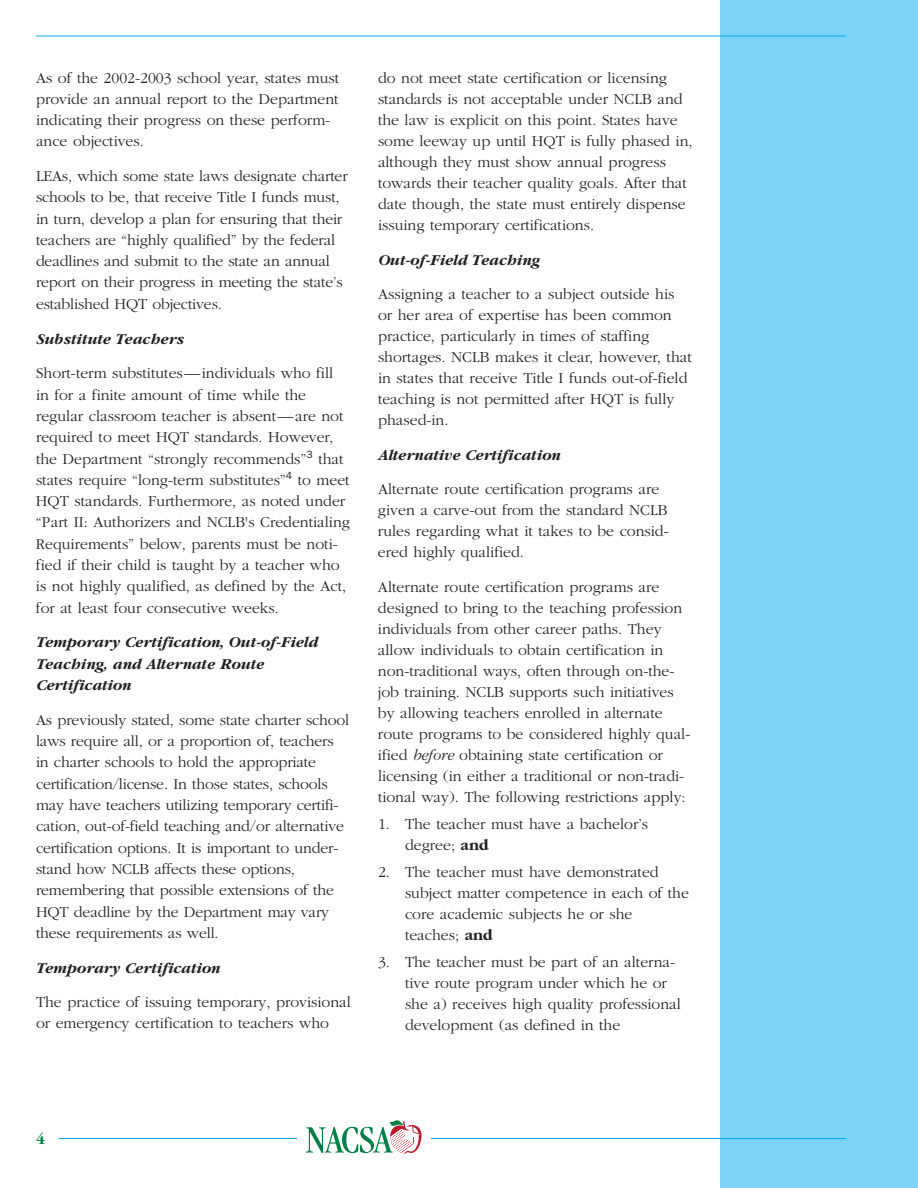
<style>
.page{position:relative;width:918px;height:1188px;background:#fff}
.page>*{position:absolute;margin:0;border:0;box-sizing:border-box;transform-origin:0 0}
.t1{font:300 15.75px/21px "Garamond";color:#231f20}
.t2{font:italic 700 15.75px/21.3px "Garamond";color:#231f20}
.t3{font:700 15.75px "Garamond";color:#007f46}
.s1{font-style:italic}
.s2{font-weight:700}
</style>
<div class="page">
<div style="left:720px;top:0;width:198px;height:1188px;background:#7cd3f6"></div>
<hr style="left:36px;top:36px;width:810px;height:1px;background:#00aeef">
<hr style="left:58px;top:1138px;width:788px;height:1px;background:#00aeef">
<div style="left:297px;top:1116px;width:133px;height:40px;background:#fff"></div>
<svg style="left:306px;top:1120px;width:115px;height:34px"></svg>
<p class="t1" style="left:36px;top:67px;width:305px">As of the 2002-2003 school year, states must provide an annual report to the Department indicating their progress on these perform&shy;ance objectives.</p>
<p class="t1" style="left:36px;top:165px;width:313px">LEAs, which some state laws designate charter schools to be, that receive Title I funds must, in turn, develop a plan for ensuring that their teachers are “highly qualified” by the federal deadlines and submit to the state an annual report on their progress in meeting the state’s established HQT objectives.</p>
<p class="t2" style="left:36px;top:327px;width:150px">Substitute Teachers</p>
<p class="t1" style="left:36px;top:362px;width:316px">Short-term substitutes—individuals who fill in for a finite amount of time while the regular classroom teacher is absent—are not required to meet HQT standards. However, the Department “strongly recommends”<sup>3</sup> that states require “long-term substitutes”<sup>4</sup> to meet HQT standards. Furthermore, as noted under “Part II: Authorizers and NCLB's Credentialing Requirements” below, parents must be noti&shy;fied if their child is taught by a teacher who is not highly qualified, as defined by the Act, for at least four consecutive weeks.</p>
<p class="t2" style="left:36px;top:631px;width:283px">Temporary Certification, Out-of-Field<br>Teaching, and Alternate Route<br>Certification</p>
<p class="t1" style="left:36px;top:709px;width:315px">As previously stated, some state charter school laws require all, or a proportion of, teachers in charter schools to hold the appropriate certification/license. In those states, schools may have teachers utilizing temporary certifi&shy;cation, out-of-field teaching and/or alternative certification options. It is important to under&shy;stand how NCLB affects these options, remembering that possible extensions of the HQT deadline by the Department may vary these requirements as well.</p>
<p class="t2" style="left:36px;top:957px;width:186px">Temporary Certification</p>
<p class="t1" style="left:36px;top:991px;width:316px">The practice of issuing temporary, provisional or emergency certification to teachers who</p>
<p class="t1" style="left:378px;top:67px;width:316px">do not meet state certification or licensing standards is not acceptable under NCLB and the law is explicit on this point. States have some leeway up until HQT is fully phased in, although they must show annual progress towards their teacher quality goals. After that date though, the state must entirely dispense issuing temporary certifications.</p>
<p class="t2" style="left:378px;top:249px;width:163px">Out-of-Field Teaching</p>
<p class="t1" style="left:378px;top:283px;width:315px">Assigning a teacher to a subject outside his or her area of expertise has been common practice, particularly in times of staffing shortages. NCLB makes it clear, however, that in states that receive Title I funds out-of-field teaching is not permitted after HQT is fully phased-in.</p>
<p class="t2" style="left:378px;top:444px;width:184px">Alternative Certification</p>
<p class="t1" style="left:378px;top:478px;width:292px">Alternate route certification programs are given a carve-out from the standard NCLB rules regarding what it takes to be consid&shy;ered highly qualified.</p>
<p class="t1" style="left:378px;top:576px;width:314px">Alternate route certification programs are designed to bring to the teaching profession individuals from other career paths. They allow individuals to obtain certification in non-traditional ways, often through on-the&shy;job training. NCLB supports such initiatives by allowing teachers enrolled in alternate route programs to be considered highly qual&shy;ified <span class="s1">before</span> obtaining state certification or licensing (in either a traditional or non-tradi&shy;tional way). The following restrictions apply:</p>
<p class="t1" style="left:405px;top:813px;width:245px;text-indent:-27px">1. The teacher must have a bachelor’s degree; <span class="s2">and</span></p>
<p class="t1" style="left:405px;top:861px;width:286px;text-indent:-27px">2. The teacher must have demonstrated subject matter competence in each of the core academic subjects he or she teaches; <span class="s2">and</span></p>
<p class="t1" style="left:405px;top:951px;width:277px;text-indent:-27px">3. The teacher must be part of an alterna&shy;tive route program under which he or she a) receives high quality professional development (as defined in the</p>
<p class="t3" style="left:36px;top:1129px;width:10px">4</p>
</div>
